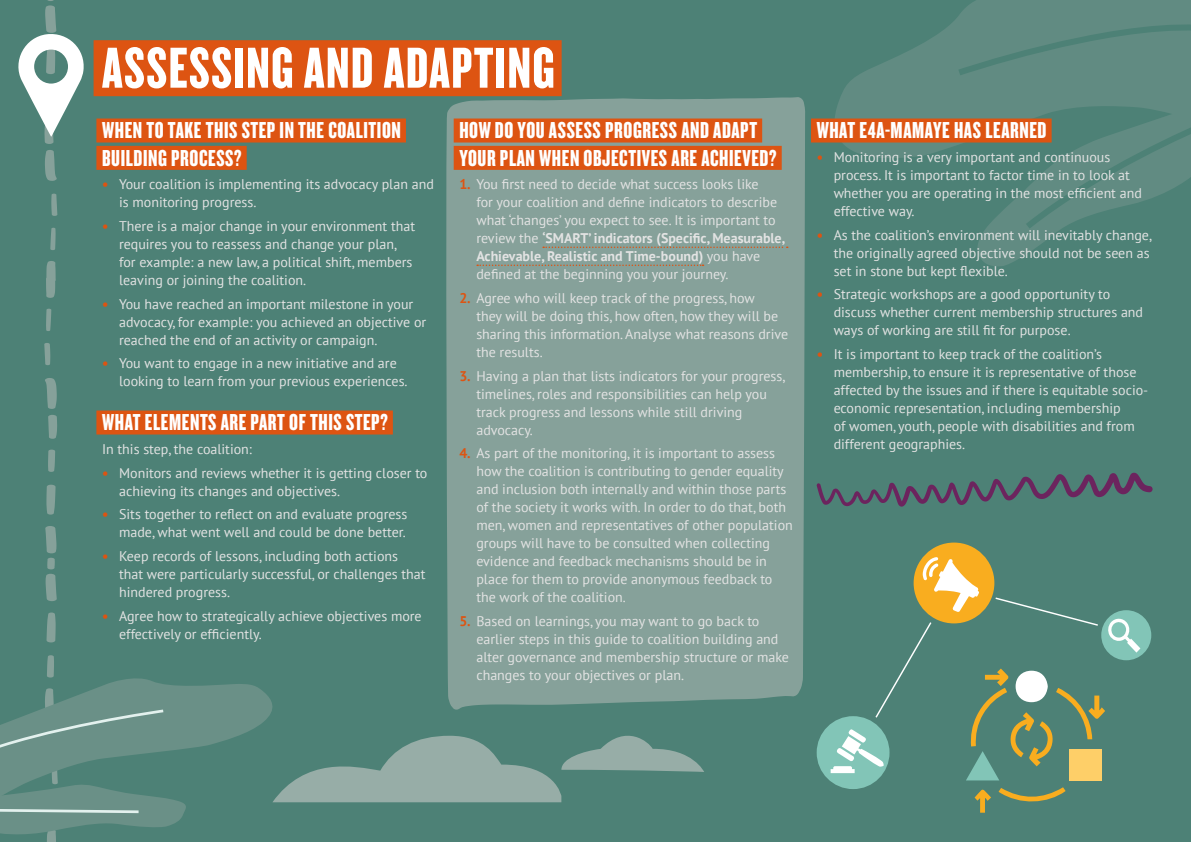
<style>
.page{position:relative;width:1191px;height:842px;background:#4d8176}
.page>*{position:absolute;margin:0;border:0;box-sizing:border-box;transform-origin:0 0}
.t1{font:60px "Knockout 68 Full Featherwt";letter-spacing:.025em;color:#fff}
.t2{font:24px/27.3px "Knockout 68 Full Featherwt";letter-spacing:.025em;color:#fff}
.t3{font:14px/18px "PT Sans";color:#e3e3e3}
.s1{font-weight:700;color:#dd5412}
.s2{font-weight:700}
</style>
<div class="page">
<svg style="left:830px;top:0;width:361px;height:158px;fill:#618b82"></svg>
<svg style="left:974px;top:105px;width:217px;height:161px"></svg>
<svg style="left:953px;top:22px;width:238px;height:57px"></svg>
<svg style="left:47px;top:612px;width:9px;height:30px"></svg>
<svg style="left:46px;top:309px;width:5px;height:22px"></svg>
<svg style="left:44px;top:343px;width:6px;height:22px"></svg>
<svg style="left:45px;top:378px;width:12px;height:31px"></svg>
<svg style="left:48px;top:415px;width:9px;height:24px"></svg>
<svg style="left:48px;top:450px;width:7px;height:22px"></svg>
<svg style="left:46px;top:485px;width:10px;height:30px"></svg>
<svg style="left:45px;top:526px;width:12px;height:75px"></svg>
<svg style="left:46px;top:261px;width:10px;height:37px"></svg>
<svg style="left:50px;top:228px;width:6px;height:22px"></svg>
<svg style="left:51px;top:194px;width:6px;height:22px"></svg>
<svg style="left:45px;top:150px;width:12px;height:31px"></svg>
<svg style="left:18px;top:0;width:66px;height:144px"></svg>
<div style="left:446px;top:97px;width:359px;height:603px;background:#86a19a"></div>
<svg style="left:816px;top:473px;width:336px;height:34px"></svg>
<svg style="left:0;top:655px;width:704px;height:187px"></svg>
<div style="left:94px;top:40px;width:467px;height:56px;background:#dd5412"></div>
<div style="left:913px;top:543px;width:81px;height:80px;background:#f9ad1f;border-radius:50%"></div>
<div style="left:1101px;top:610px;width:50px;height:50px;background:#82c5b7;border-radius:50%"></div>
<div style="left:816px;top:716px;width:73px;height:73px;background:#82c5b7;border-radius:50%"></div>
<svg style="left:974px;top:789px;width:17px;height:24px"></svg>
<svg style="left:998px;top:787px;width:67px;height:15px"></svg>
<svg style="left:830px;top:557px;width:310px;height:223px"></svg>
<div style="left:1015px;top:671px;width:32px;height:31px;background:#fff;border-radius:50%"></div>
<div style="left:96px;top:119px;width:310px;height:24px;background:#dd5412"></div>
<div style="left:96px;top:146px;width:151px;height:24px;background:#dd5412"></div>
<div style="left:96px;top:410px;width:297px;height:24px;background:#dd5412"></div>
<div style="left:454px;top:119px;width:308px;height:24px;background:#dd5412"></div>
<div style="left:454px;top:146px;width:327px;height:24px;background:#dd5412"></div>
<svg style="left:543px;top:247px;width:244px;height:1px"></svg>
<svg style="left:477px;top:265px;width:226px;height:1px"></svg>
<div style="left:811px;top:119px;width:240px;height:24px;background:#dd5412"></div>
<h1 class="t1" style="left:102px;top:31px;width:454px">ASSESSING AND ADAPTING</h1>
<h2 class="t2" style="left:102px;top:116px;width:300px">WHEN TO TAKE THIS STEP IN THE COALITION<br>BUILDING PROCESS?</h2>
<p class="t3" style="left:119px;top:175px;width:316px;text-indent:-17px"><span class="s1">•</span> Your coalition is implementing its advocacy plan and is monitoring progress.</p>
<p class="t3" style="left:119px;top:217px;width:297px;text-indent:-17px"><span class="s1">•</span> There is a major change in your environment that requires you to reassess and change your plan, for example: a new law, a political shift, members leaving or joining the coalition.</p>
<p class="t3" style="left:119px;top:294px;width:309px;text-indent:-17px"><span class="s1">•</span> You have reached an important milestone in your advocacy, for example: you achieved an objective or reached the end of an activity or campaign.</p>
<p class="t3" style="left:119px;top:354px;width:290px;text-indent:-17px"><span class="s1">•</span> You want to engage in a new initiative and are looking to learn from your previous experiences.</p>
<h2 class="t2" style="left:102px;top:408px;width:287px">WHAT ELEMENTS ARE PART OF THIS STEP?</h2>
<p class="t3" style="left:102px;top:440px;width:151px">In this step, the coalition:</p>
<p class="t3" style="left:119px;top:463px;width:310px;text-indent:-17px"><span class="s1">•</span> Monitors and reviews whether it is getting closer to achieving its changes and objectives.</p>
<p class="t3" style="left:102px;top:505px;width:307px;text-align:right"><span class="s1">•</span> Sits together to reflect on and evaluate progress made, what went well and could be done better.</p>
<p class="t3" style="left:119px;top:547px;width:308px;text-indent:-17px"><span class="s1">•</span> Keep records of lessons, including both actions that were particularly successful, or challenges that hindered progress.</p>
<p class="t3" style="left:119px;top:606px;width:304px;text-indent:-17px"><span class="s1">•</span> Agree how to strategically achieve objectives more effectively or efficiently.</p>
<h2 class="t2" style="left:459px;top:116px;width:319px">HOW DO YOU ASSESS PROGRESS AND ADAPT<br>YOUR PLAN WHEN OBJECTIVES ARE ACHIEVED?</h2>
<p class="t3" style="left:476px;top:175px;width:310px;text-indent:-17px"><span class="s1">1.</span> You first need to decide what success looks like<br>for your coalition and define indicators to describe what ‘changes’ you expect to see. It is important to review the <span class="s2">‘SMART’ indicators (Specific, Measurable, Achievable, Realistic and Time-bound)</span> you have defined at the beginning you your journey.</p>
<p class="t3" style="left:476px;top:289px;width:313px;text-indent:-17px"><span class="s1">2.</span> Agree who will keep track of the progress, how<br>they will be doing this, how often, how they will be sharing this information. Analyse what reasons drive the results.</p>
<p class="t3" style="left:476px;top:366px;width:310px;text-indent:-17px"><span class="s1">3.</span> Having a plan that lists indicators for your progress, timelines, roles and responsibilities can help you track progress and lessons while still driving advocacy.</p>
<p class="t3" style="left:476px;top:444px;width:318px;text-indent:-17px"><span class="s1">4.</span> As part of the monitoring, it is important to assess how the coalition is contributing to gender equality and inclusion both internally and within those parts of the society it works with. In order to do that, both men, women and representatives of other population groups will have to be consulted when collecting evidence and feedback mechanisms should be in place for them to provide anonymous feedback to the work of the coalition.</p>
<p class="t3" style="left:476px;top:612px;width:314px;text-indent:-17px"><span class="s1">5.</span> Based on learnings, you may want to go back to earlier steps in this guide to coalition building and alter governance and membership structure or make changes to your objectives or plan.</p>
<h2 class="t2" style="left:816px;top:116px;width:231px">WHAT E4A-MAMAYE HAS LEARNED</h2>
<p class="t3" style="left:833px;top:148px;width:310px;text-indent:-17px"><span class="s1">•</span> Monitoring is a very important and continuous process. It is important to factor time in to look at whether you are operating in the most efficient and effective way.</p>
<p class="t3" style="left:833px;top:225px;width:320px;text-indent:-17px"><span class="s1">•</span> As the coalition’s environment will inevitably change, the originally agreed objective should not be seen as set in stone but kept flexible.</p>
<p class="t3" style="left:833px;top:285px;width:311px;text-indent:-17px"><span class="s1">•</span> Strategic workshops are a good opportunity to discuss whether current membership structures and ways of working are still fit for purpose.</p>
<p class="t3" style="left:833px;top:345px;width:316px;text-indent:-17px"><span class="s1">•</span> It is important to keep track of the coalition’s membership, to ensure it is representative of those affected by the issues and if there is equitable socio&shy;economic representation, including membership<br>of women, youth, people with disabilities and from different geographies.</p>
</div>
